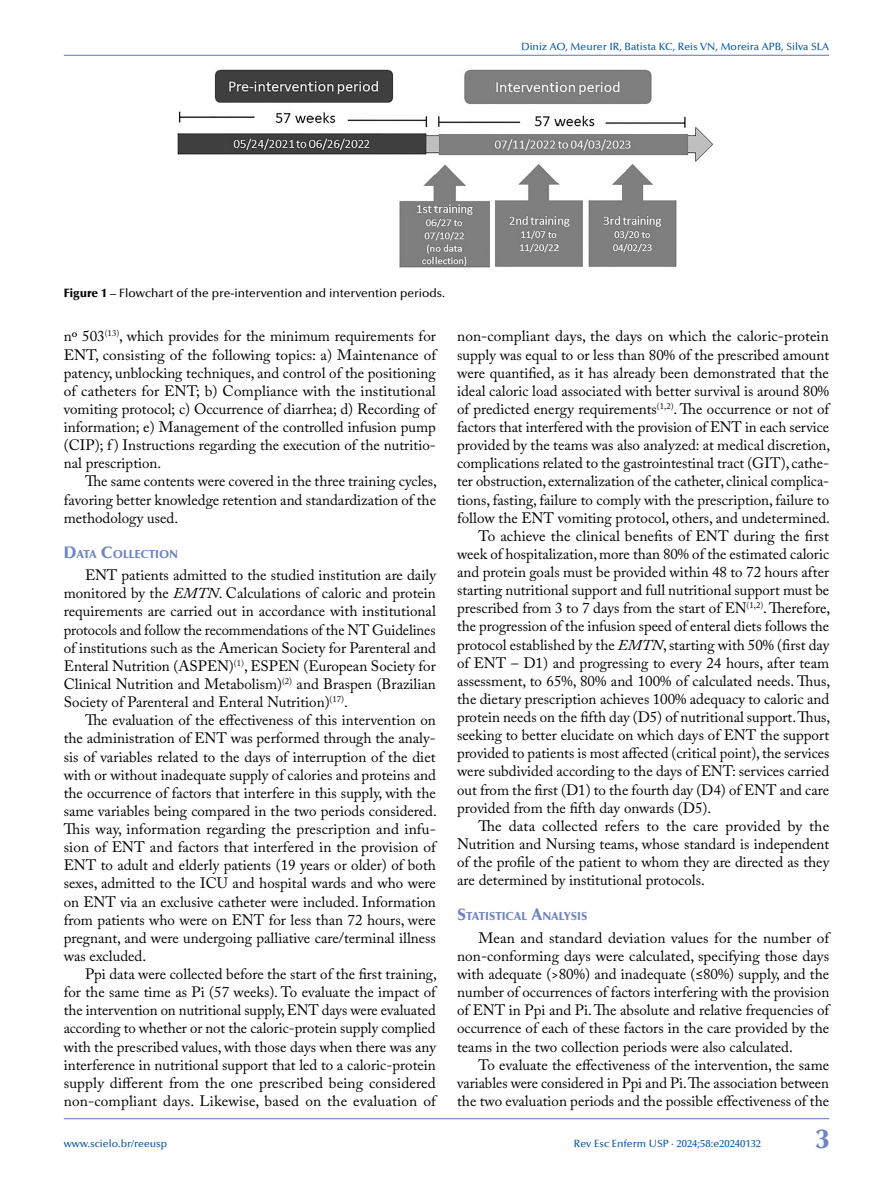
<style>
.page{position:relative;width:893px;height:1191px;background:#fff}
.page>*{position:absolute;margin:0;border:0;box-sizing:border-box;transform-origin:0 0}
.t1{font:900 27px "Optima LT";color:#6f85c2}
.Texto{font:15px/18.1px "Adobe Caslon Pro";color:#000;text-align:justify}
.Titulo_Tabela___Lege{font:500 12px "Optima LT";color:#000}
.Sub2{font:900 11.55px "Optima LT";color:#6f85c2}
.t2{font:500 10.5px "Optima LT";color:#0054a6}
.s1{font-weight:900}
.s2{font-size:16.5px}
.s3{font-style:italic}
</style>
<div class="page">
<hr style="left:64px;top:1118px;width:765px;height:1px;background:#6f85c2">
<hr style="left:64px;top:55px;width:765px;height:1px;background:#6f85c2">
<img style="left:177px;top:69px;width:536px;height:199px">
<p class="t2" style="left:521px;top:40px;width:309px">Diniz AO, Meurer IR, Batista KC, Reis VN, Moreira APB, Silva SLA</p>
<p class="Titulo_Tabela___Lege" style="left:64px;top:287px;width:383px"><span class="s1">Figure 1</span> – Flowchart of the pre-intervention and intervention periods.</p>
<p class="Texto" style="left:64px;top:327px;width:374px">nº 503<sup>(13)</sup>, which provides for the minimum requirements for ENT, consisting of the following topics: a) Maintenance of patency, unblocking techniques, and control of the positioning of catheters for ENT; b) Compliance with the institutional vomiting protocol; c) Occurrence of diarrhea; d) Recording of information; e) Management of the controlled infusion pump (CIP); f ) Instructions regarding the execution of the nutritio&shy;nal prescription.</p>
<p class="Texto" style="left:64px;top:472px;width:375px;text-indent:21px">The same contents were covered in the three training cycles, favoring better knowledge retention and standardization of the methodology used.</p>
<p class="Sub2" style="left:64px;top:547px;width:116px"><span class="s2">D</span>ATA <span class="s2">C</span>OLLECTION</p>
<p class="Texto" style="left:64px;top:566px;width:374px;text-indent:21px">ENT patients admitted to the studied institution are daily monitored by the <span class="s3">EMTN</span>. Calculations of caloric and protein requirements are carried out in accordance with institutional protocols and follow the recommendations of the NT Guidelines of institutions such as the American Society for Parenteral and Enteral Nutrition (ASPEN)<sup>(1)</sup>, ESPEN (European Society for Clinical Nutrition and Metabolism)<sup>(2)</sup> and Braspen (Brazilian Society of Parenteral and Enteral Nutrition)<sup>(17)</sup>.</p>
<p class="Texto" style="left:64px;top:711px;width:375px;text-indent:21px">The evaluation of the effectiveness of this intervention on the administration of ENT was performed through the analy&shy;sis of variables related to the days of interruption of the diet with or without inadequate supply of calories and proteins and the occurrence of factors that interfere in this supply, with the same variables being compared in the two periods considered.<br>This way, information regarding the prescription and infu&shy;sion of ENT and factors that interfered in the provision of ENT to adult and elderly patients (19 years or older) of both sexes, admitted to the ICU and hospital wards and who were on ENT via an exclusive catheter were included. Information from patients who were on ENT for less than 72 hours, were pregnant, and were undergoing palliative care/terminal illness was excluded.</p>
<p class="Texto" style="left:64px;top:964px;width:375px;text-indent:21px">Ppi data were collected before the start of the first training, for the same time as Pi (57 weeks). To evaluate the impact of the intervention on nutritional supply, ENT days were evaluated according to whether or not the caloric-protein supply complied with the prescribed values, with those days when there was any interference in nutritional support that led to a caloric-protein supply different from the one prescribed being considered non-compliant days. Likewise, based on the evaluation of</p>
<p class="Texto" style="left:457px;top:327px;width:375px">non-compliant days, the days on which the caloric-protein supply was equal to or less than 80% of the prescribed amount were quantified, as it has already been demonstrated that the ideal caloric load associated with better survival is around 80% of predicted energy requirements<sup>(1,2)</sup>. The occurrence or not of factors that interfered with the provision of ENT in each service provided by the teams was also analyzed: at medical discretion, complications related to the gastrointestinal tract (GIT), cathe&shy;ter obstruction, externalization of the catheter, clinical complica&shy;tions, fasting, failure to comply with the prescription, failure to follow the ENT vomiting protocol, others, and undetermined.</p>
<p class="Texto" style="left:457px;top:526px;width:375px;text-indent:21px">To achieve the clinical benefits of ENT during the first week of hospitalization, more than 80% of the estimated caloric and protein goals must be provided within 48 to 72 hours after starting nutritional support and full nutritional support must be prescribed from 3 to 7 days from the start of EN<sup>(1,2)</sup>. Therefore, the progression of the infusion speed of enteral diets follows the protocol established by the <span class="s3">EMTN</span>, starting with 50% (first day of ENT – D1) and progressing to every 24 hours, after team assessment, to 65%, 80% and 100% of calculated needs. Thus, the dietary prescription achieves 100% adequacy to caloric and protein needs on the fifth day (D5) of nutritional support. Thus, seeking to better elucidate on which days of ENT the support provided to patients is most affected (critical point), the services were subdivided according to the days of ENT: services carried out from the first (D1) to the fourth day (D4) of ENT and care provided from the fifth day onwards (D5).</p>
<p class="Texto" style="left:457px;top:816px;width:374px;text-indent:21px">The data collected refers to the care provided by the Nutrition and Nursing teams, whose standard is independent of the profile of the patient to whom they are directed as they are determined by institutional protocols.</p>
<p class="Sub2" style="left:457px;top:909px;width:132px"><span class="s2">S</span>TATISTICAL <span class="s2">A</span>NALYSIS</p>
<p class="Texto" style="left:457px;top:928px;width:374px;text-indent:21px">Mean and standard deviation values for the number of non-conforming days were calculated, specifying those days with adequate (&gt;80%) and inadequate (≤80%) supply, and the number of occurrences of factors interfering with the provision of ENT in Ppi and Pi. The absolute and relative frequencies of occurrence of each of these factors in the care provided by the teams in the two collection periods were also calculated.</p>
<p class="Texto" style="left:457px;top:1055px;width:374px;text-indent:21px">To evaluate the effectiveness of the intervention, the same variables were considered in Ppi and Pi. The association between the two evaluation periods and the possible effectiveness of the</p>
<p class="t2" style="left:64px;top:1137px;width:105px">www.scielo.br/reeusp</p>
<p class="t2" style="left:574px;top:1137px;width:189px">Rev Esc Enferm USP · 2024;58:e20240132</p>
<h1 class="t1" style="left:816px;top:1123px;width:15px">3</h1>
</div>
